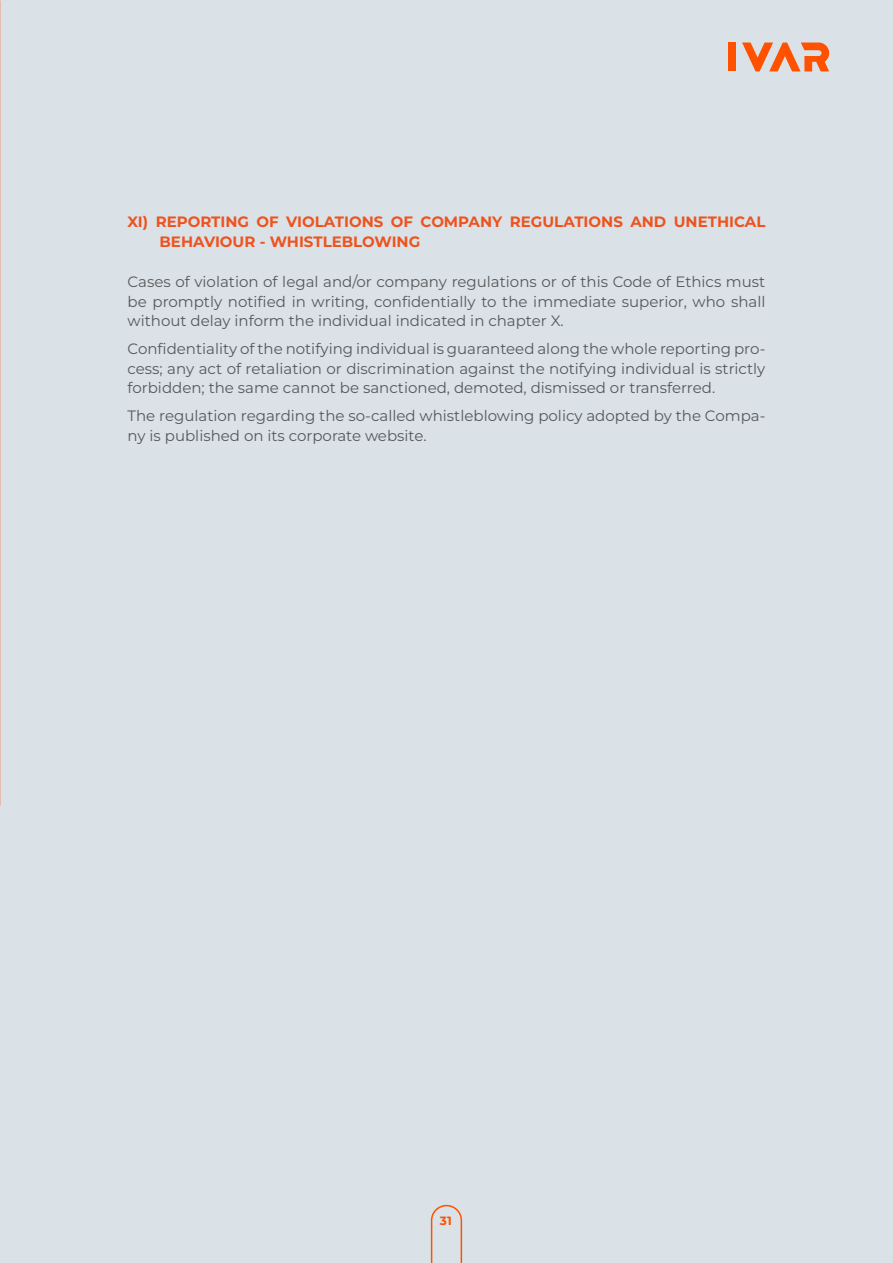
<style>
.page{position:relative;width:893px;height:1263px;background:#dae2e7}
.page>*{position:absolute;margin:0;border:0;box-sizing:border-box;transform-origin:0 0}
.Normal_EN{font:15px/19.5px "Montserrat";color:#57585a;text-align:justify}
.Heading_1{font:700 15px/19.5px "Montserrat";color:#ee531e}
.t1{font:700 12px "Montserrat";color:#ff5100}
</style>
<div class="page">
<svg style="left:430px;top:1204px;width:33px;height:59px"></svg>
<div style="left:729px;top:43px;width:7px;height:28px;background:#ff5100"></div>
<svg style="left:742px;top:43px;width:87px;height:28px"></svg>
<p class="Heading_1" style="left:159px;top:211px;width:607px;text-indent:-32px">XI) REPORTING OF VIOLATIONS OF COMPANY REGULATIONS AND UNETHICAL<br>BEHAVIOUR - WHISTLEBLOWING</p>
<p class="Normal_EN" style="left:128px;top:272px;width:639px">Cases of violation of legal and/or company regulations or of this Code of Ethics must be promptly notified in writing, confidentially to the immediate superior, who shall without delay inform the individual indicated in chapter X.</p>
<p class="Normal_EN" style="left:128px;top:339px;width:639px">Confidentiality of the notifying individual is guaranteed along the whole reporting pro&shy;cess; any act of retaliation or discrimination against the notifying individual is strictly forbidden; the same cannot be sanctioned, demoted, dismissed or transferred.</p>
<p class="Normal_EN" style="left:128px;top:406px;width:639px">The regulation regarding the so-called whistleblowing policy adopted by the Compa&shy;ny is published on its corporate website.</p>
<p class="t1" style="left:440px;top:1212px;width:13px">31</p>
</div>
